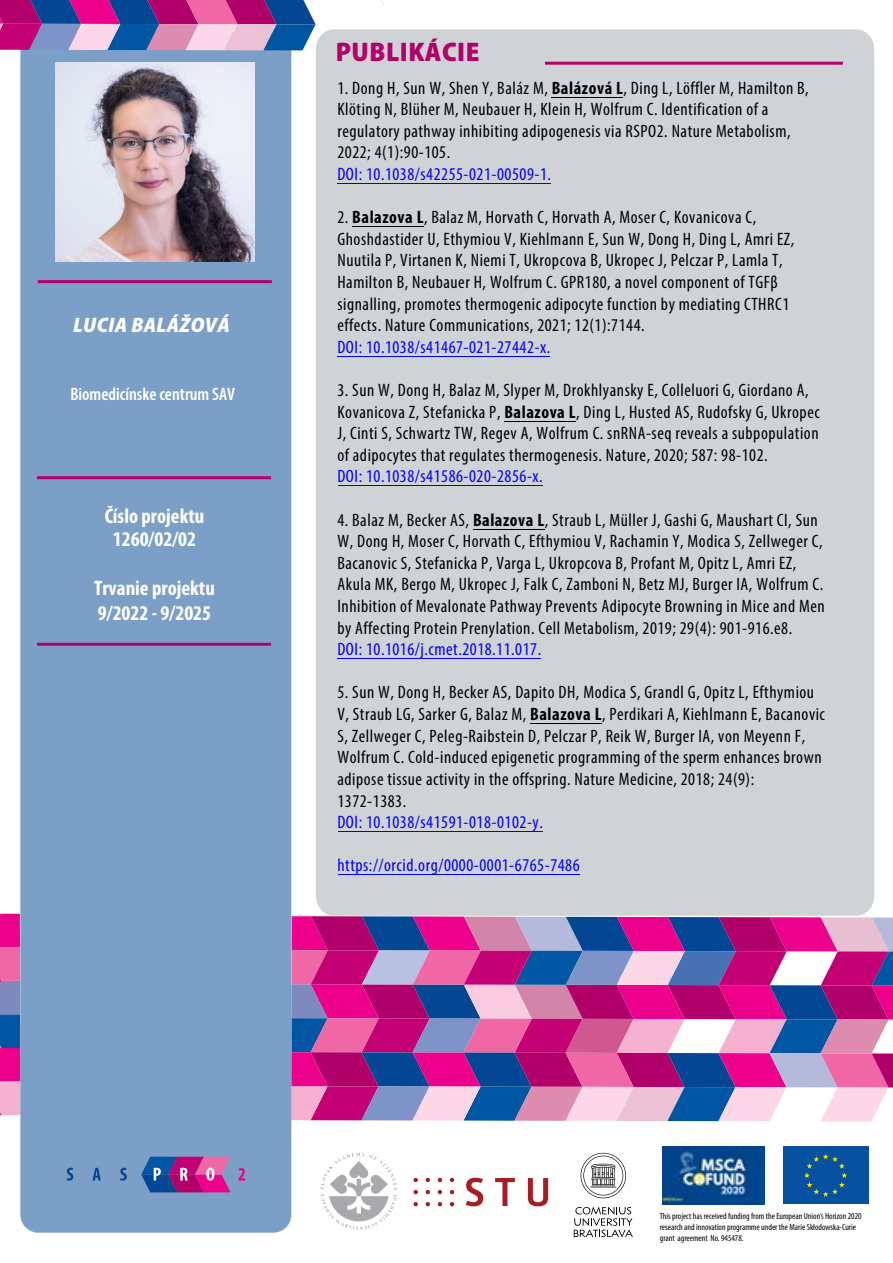
<style>
.page{position:relative;width:893px;height:1263px;background:#fff}
.page>*{position:absolute;margin:0;border:0;box-sizing:border-box;transform-origin:0 0}
.t1{font:900 semi-condensed 27px "Myriad Pro";letter-spacing:.02em;color:#b10069}
.t2{font:700 condensed 21px/22.5px "Myriad Pro";color:#fff;text-align:center}
.t3{font:italic 900 semi-condensed 21px "Myriad Pro";letter-spacing:.02em;color:#fff}
.t4{font:condensed 18px/21.6px "Myriad Pro";letter-spacing:.03em;color:#000}
.t5{font:condensed 18px "Myriad Pro";letter-spacing:.03em;color:#00f}
.t6{font:600 condensed 18px "Myriad Pro";color:#fff}
.t7{font:condensed 9px/10.8px "Myriad Pro";color:#000}
.s1{font-weight:700}
</style>
<div class="page">
<svg style="left:291px;top:916px;width:602px;height:205px;background:#ad5ca5"></svg>
<svg style="left:0;top:914px;width:20px;height:201px;background:#b454a8"></svg>
<div style="left:20px;top:32px;width:271px;height:1201px;background:#7c9fc7;border-radius:18px"></div>
<hr style="left:37px;top:643px;width:234px;height:3px;background:#b10069">
<svg style="left:413px;top:1190px;width:5px;height:4px"></svg>
<svg style="left:413px;top:1202px;width:5px;height:4px"></svg>
<svg style="left:426px;top:1190px;width:4px;height:4px"></svg>
<svg style="left:426px;top:1202px;width:4px;height:4px"></svg>
<svg style="left:438px;top:1190px;width:4px;height:4px"></svg>
<svg style="left:413px;top:1178px;width:5px;height:4px"></svg>
<svg style="left:426px;top:1178px;width:4px;height:4px"></svg>
<svg style="left:438px;top:1178px;width:4px;height:4px"></svg>
<svg style="left:438px;top:1202px;width:4px;height:4px"></svg>
<svg style="left:450px;top:1190px;width:4px;height:4px"></svg>
<svg style="left:450px;top:1202px;width:4px;height:4px"></svg>
<svg style="left:450px;top:1178px;width:4px;height:4px"></svg>
<svg style="left:466px;top:1178px;width:17px;height:28px"></svg>
<svg style="left:495px;top:1178px;width:20px;height:28px"></svg>
<svg style="left:528px;top:1178px;width:20px;height:28px"></svg>
<div style="left:783px;top:1147px;width:85px;height:57px;background:#0651a0"></div>
<svg style="left:804px;top:1154px;width:43px;height:43px"></svg>
<hr style="left:38px;top:280px;width:234px;height:3px;background:#b10069">
<hr style="left:37px;top:476px;width:234px;height:3px;background:#b10069">
<svg style="left:238px;top:1168px;width:7px;height:12px"></svg>
<svg style="left:141px;top:1157px;width:89px;height:35px;background:#924498"></svg>
<svg style="left:67px;top:1168px;width:60px;height:13px"></svg>
<div style="left:316px;top:29px;width:558px;height:887px;background:#d0d3d6"></div>
<hr style="left:545px;top:62px;width:298px;height:3px;background:#b10069">
<img style="left:663px;top:1147px;width:102px;height:57px">
<svg style="left:581px;top:1153px;width:45px;height:45px"></svg>
<svg style="left:574px;top:1207px;width:59px;height:30px"></svg>
<svg style="left:320px;top:1153px;width:77px;height:77px"></svg>
<svg style="left:0;top:0;width:316px;height:50px;background:#935fa4"></svg>
<hr style="left:338px;top:874px;width:241px;height:1px;background:#00f">
<hr style="left:338px;top:831px;width:205px;height:1px;background:#00f">
<hr style="left:530px;top:723px;width:71px;height:1px;background:#000">
<hr style="left:338px;top:658px;width:203px;height:1px;background:#00f">
<hr style="left:473px;top:529px;width:71px;height:1px;background:#000">
<hr style="left:338px;top:485px;width:204px;height:1px;background:#00f">
<hr style="left:504px;top:421px;width:72px;height:1px;background:#000">
<hr style="left:338px;top:356px;width:212px;height:1px;background:#00f">
<hr style="left:352px;top:226px;width:71px;height:1px;background:#000">
<hr style="left:338px;top:183px;width:213px;height:1px;background:#00f">
<hr style="left:552px;top:97px;width:71px;height:1px;background:#000">
<img style="left:55px;top:62px;width:199px;height:199px">
<p class="t3" style="left:73px;top:311px;width:158px">LUCIA BALÁŽOVÁ</p>
<p class="t6" style="left:70px;top:383px;width:166px">Biomedicínske centrum SAV</p>
<p class="t2" style="left:105px;top:504px;width:101px">Číslo projektu<br>1260/02/02</p>
<p class="t2" style="left:94px;top:575px;width:122px;line-height:25.2px;text-align:left">Trvanie projektu<br>9/2022 - 9/2025</p>
<h1 class="t1" style="left:336px;top:36px;width:145px">PUBLIKÁCIE</h1>
<p class="t4" style="left:337px;top:77px;width:473px">1. Dong H, Sun W, Shen Y, Baláz M, <span class="s1">Balázová L</span>, Ding L, Löffler M, Hamilton B, Klöting N, Blüher M, Neubauer H, Klein H, Wolfrum C. Identification of a regulatory pathway inhibiting adipogenesis via RSPO2. Nature Metabolism, 2022; 4(1):90-105.</p>
<p class="t5" style="left:337px;top:163px;width:215px">DOI: 10.1038/s42255-021-00509-1.</p>
<p class="t4" style="left:337px;top:206px;width:458px">2. <span class="s1">Balazova L</span>, Balaz M, Horvath C, Horvath A, Moser C, Kovanicova C, Ghoshdastider U, Ethymiou V, Kiehlmann E, Sun W, Dong H, Ding L, Amri EZ, Nuutila P, Virtanen K, Niemi T, Ukropcova B, Ukropec J, Pelczar P, Lamla T, Hamilton B, Neubauer H, Wolfrum C. GPR180, a novel component of TGFβ signalling, promotes thermogenic adipocyte function by mediating CTHRC1 effects. Nature Communications, 2021; 12(1):7144.</p>
<p class="t5" style="left:337px;top:336px;width:214px">DOI: 10.1038/s41467-021-27442-x.</p>
<p class="t4" style="left:337px;top:379px;width:484px">3. Sun W, Dong H, Balaz M, Slyper M, Drokhlyansky E, Colleluori G, Giordano A, Kovanicova Z, Stefanicka P, <span class="s1">Balazova L</span>, Ding L, Husted AS, Rudofsky G, Ukropec J, Cinti S, Schwartz TW, Regev A, Wolfrum C. snRNA-seq reveals a subpopulation of adipocytes that regulates thermogenesis. Nature, 2020; 587: 98-102.</p>
<p class="t5" style="left:337px;top:466px;width:207px">DOI: 10.1038/s41586-020-2856-x.</p>
<p class="t4" style="left:337px;top:509px;width:489px">4. Balaz M, Becker AS, <span class="s1">Balazova L</span>, Straub L, Müller J, Gashi G, Maushart CI, Sun W, Dong H, Moser C, Horvath C, Efthymiou V, Rachamin Y, Modica S, Zellweger C, Bacanovic S, Stefanicka P, Varga L, Ukropcova B, Profant M, Opitz L, Amri EZ, Akula MK, Bergo M, Ukropec J, Falk C, Zamboni N, Betz MJ, Burger IA, Wolfrum C.<br>Inhibition of Mevalonate Pathway Prevents Adipocyte Browning in Mice and Men by Affecting Protein Prenylation. Cell Metabolism, 2019; 29(4): 901-916.e8.</p>
<p class="t5" style="left:337px;top:638px;width:205px">DOI: 10.1016/j.cmet.2018.11.017.</p>
<p class="t4" style="left:337px;top:681px;width:489px">5. Sun W, Dong H, Becker AS, Dapito DH, Modica S, Grandl G, Opitz L, Efthymiou V, Straub LG, Sarker G, Balaz M, <span class="s1">Balazova L</span>, Perdikari A, Kiehlmann E, Bacanovic S, Zellweger C, Peleg-Raibstein D, Pelczar P, Reik W, Burger IA, von Meyenn F, Wolfrum C. Cold-induced epigenetic programming of the sperm enhances brown adipose tissue activity in the offspring. Nature Medicine, 2018; 24(9):<br>1372-1383.</p>
<p class="t5" style="left:337px;top:811px;width:207px">DOI: 10.1038/s41591-018-0102-y.</p>
<p class="t5" style="left:337px;top:854px;width:244px">https://orcid.org/0000-0001-6765-7486</p>
<p class="t7" style="left:660px;top:1211px;width:203px">This project has received funding from the European Union’s Horizon 2020 research and innovation programme under the Marie Skłodowska-Curie grant agreement No. 945478.</p>
</div>
